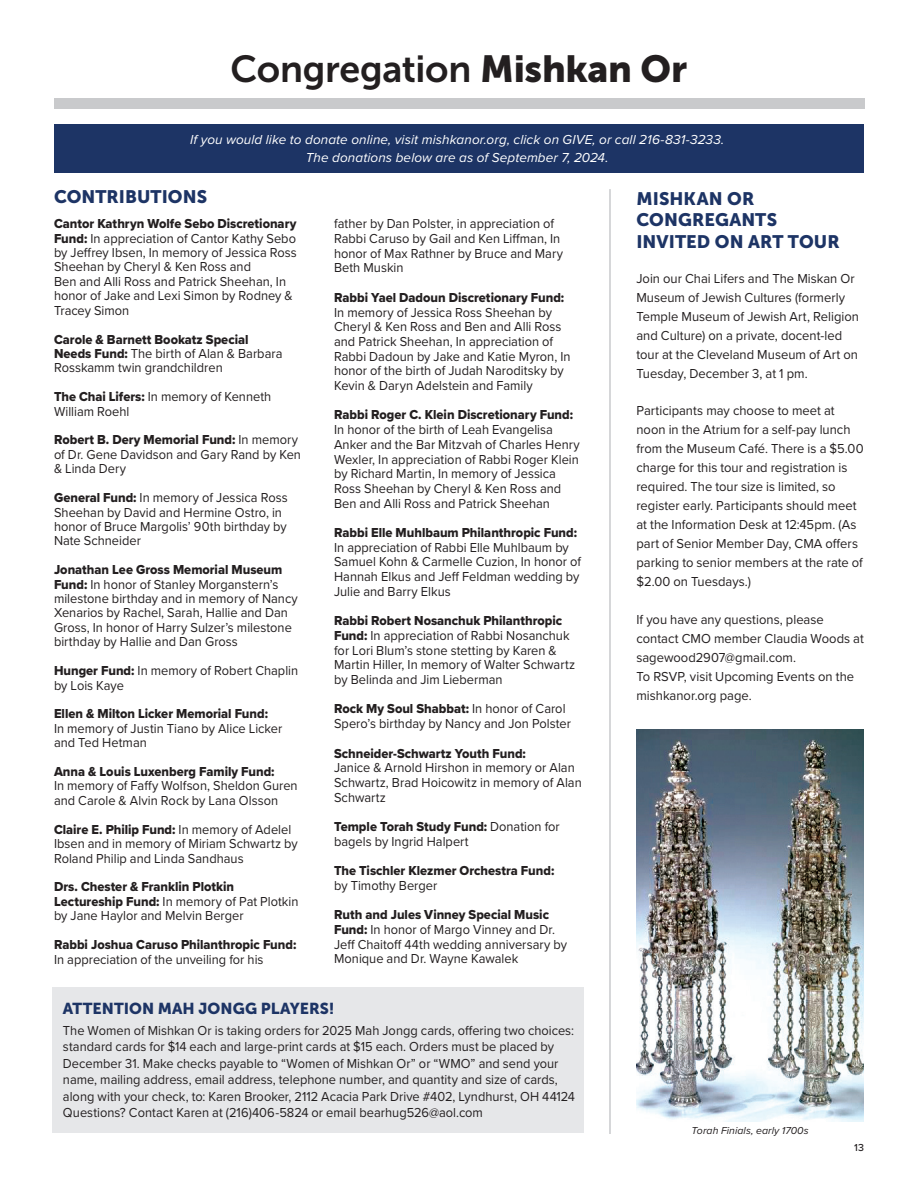
<style>
.page{position:relative;width:918px;height:1188px;background:#fff}
.page>*{position:absolute;margin:0;border:0;box-sizing:border-box;transform-origin:0 0}
.t1{font:37.5px "Museo Sans 700";letter-spacing:-.01em;color:#231f20}
.t2{font:18px/21.6px "Museo Sans 900";letter-spacing:.005em;color:#1d3465}
.t3{font:15.75px "Museo Sans 900";color:#1d3465}
.t4{font:13.5px/14.7px "Proxima Nova";color:#231f20;scale:.95 1}
.t5{font:13.5px/18.9px "Proxima Nova";color:#231f20;scale:.96 1}
.t6{font:13.5px "Proxima Nova Extrabld";color:#231f20;scale:.95 1}
.t7{font:italic 13.5px/18px "Proxima Nova";letter-spacing:.005em;color:#fff;text-align:center}
.t8{font:italic 10.5px "Proxima Nova";letter-spacing:.01em;color:#231f20}
.t9{font:500 10.5px "Proxima Nova";color:#231f20}
.s1{font-family:"Museo Sans 900"}
.s2{font-family:"Proxima Nova Extrabld"}
.s3{font-family:"Proxima Nova"}
</style>
<div class="page">
<div style="left:54px;top:98px;width:810px;height:10px;background:#c9cacc"></div>
<div style="left:52px;top:987px;width:532px;height:145px;background:#e6e7e9"></div>
<div style="left:54px;top:124px;width:810px;height:49px;background:#1d3465"></div>
<hr style="left:609px;top:189px;width:2px;height:945px;background:#c9cacc">
<img style="left:636px;top:729px;width:228px;height:392px">
<h1 class="t1" style="left:231px;top:48px;width:458px">Congregation <span class="s1">Mishkan Or</span></h1>
<p class="t7" style="left:190px;top:130px;width:536px">If you would like to donate online, visit mishkanor.org, click on GIVE, or call 216-831-3233.<br>The donations below are as of September 7, 2024.</p>
<h2 class="t2" style="left:54px;top:185px;width:155px">CONTRIBUTIONS</h2>
<p class="t6" style="left:54px;top:214px;width:257px">Cantor Kathryn Wolfe Sebo Discretionary</p>
<p class="t4" style="left:54px;top:230px;width:257px"><span class="s2">Fund:</span> In appreciation of Cantor Kathy Sebo by Jeffrey Ibsen, In memory of Jessica Ross Sheehan by Cheryl &amp; Ken Ross and<br>Ben and Alli Ross and Patrick Sheehan, In honor of Jake and Lexi Simon by Rodney &amp; Tracey Simon</p>
<p class="t6" style="left:54px;top:329px;width:206px">Carole &amp; Barnett Bookatz Special</p>
<p class="t4" style="left:54px;top:346px;width:242px"><span class="s2">Needs Fund:</span> The birth of Alan &amp; Barbara<br>Rosskamm twin grandchildren</p>
<p class="t4" style="left:54px;top:389px;width:230px"><span class="s2">The Chai Lifers:</span> In memory of Kenneth<br>William Roehl</p>
<p class="t6" style="left:54px;top:430px;width:258px">Robert B. Dery Memorial Fund: <span class="s3">In memory</span></p>
<p class="t4" style="left:54px;top:447px;width:261px">of Dr. Gene Davidson and Gary Rand by Ken &amp; Linda Dery</p>
<p class="t4" style="left:54px;top:490px;width:248px"><span class="s2">General Fund:</span> In memory of Jessica Ross Sheehan by David and Hermine Ostro, in honor of Bruce Margolis’ 90th birthday by Nate Schneider</p>
<p class="t6" style="left:54px;top:560px;width:242px">Jonathan Lee Gross Memorial Museum</p>
<p class="t4" style="left:54px;top:576px;width:258px"><span class="s2">Fund:</span> In honor of Stanley Morganstern’s milestone birthday and in memory of Nancy Xenarios by Rachel, Sarah, Hallie and Dan Gross, In honor of Harry Sulzer’s milestone birthday by Hallie and Dan Gross</p>
<p class="t4" style="left:54px;top:663px;width:259px"><span class="s2">Hunger Fund:</span> In memory of Robert Chaplin by Lois Kaye</p>
<p class="t6" style="left:54px;top:704px;width:227px">Ellen &amp; Milton Licker Memorial Fund:</p>
<p class="t4" style="left:54px;top:721px;width:242px">In memory of Justin Tiano by Alice Licker and Ted Hetman</p>
<p class="t6" style="left:54px;top:762px;width:234px">Anna &amp; Louis Luxenberg Family Fund:</p>
<p class="t4" style="left:54px;top:778px;width:258px">In memory of Faffy Wolfson, Sheldon Guren and Carole &amp; Alvin Rock by Lana Olsson</p>
<p class="t6" style="left:54px;top:819px;width:251px">Claire E. Philip Fund: <span class="s3">In memory of Adelel</span></p>
<p class="t4" style="left:54px;top:836px;width:258px">Ibsen and in memory of Miriam Schwartz by<br>Roland Philip and Linda Sandhaus</p>
<p class="t6" style="left:54px;top:877px;width:191px">Drs. Chester &amp; Franklin Plotkin</p>
<p class="t4" style="left:54px;top:894px;width:259px"><span class="s2">Lectureship Fund:</span> In memory of Pat Plotkin by Jane Haylor and Melvin Berger</p>
<p class="t6" style="left:54px;top:935px;width:257px">Rabbi Joshua Caruso Philanthropic Fund:</p>
<p class="t4" style="left:54px;top:951px;width:222px">In appreciation of the unveiling for his</p>
<h2 class="t2" style="left:636px;top:188px;width:205px">MISHKAN OR<br>CONGREGANTS<br>INVITED ON ART TOUR</h2>
<p class="t4" style="left:334px;top:216px;width:243px">father by Dan Polster, in appreciation of<br>Rabbi Caruso by Gail and Ken Liffman, In honor of Max Rathner by Bruce and Mary<br>Beth Muskin</p>
<p class="t6" style="left:334px;top:287px;width:244px">Rabbi Yael Dadoun Discretionary Fund:</p>
<p class="t4" style="left:334px;top:304px;width:250px">In memory of Jessica Ross Sheehan by Cheryl &amp; Ken Ross and Ben and Alli Ross and Patrick Sheehan, In appreciation of Rabbi Dadoun by Jake and Katie Myron, In honor of the birth of Judah Naroditsky by Kevin &amp; Daryn Adelstein and Family</p>
<p class="t6" style="left:334px;top:405px;width:253px">Rabbi Roger C. Klein Discretionary Fund:</p>
<p class="t4" style="left:334px;top:422px;width:260px">In honor of the birth of Leah Evangelisa Anker and the Bar Mitzvah of Charles Henry Wexler, In appreciation of Rabbi Roger Klein by Richard Martin, In memory of Jessica Ross Sheehan by Cheryl &amp; Ken Ross and Ben and Alli Ross and Patrick Sheehan</p>
<p class="t6" style="left:334px;top:523px;width:257px">Rabbi Elle Muhlbaum Philanthropic Fund:</p>
<p class="t4" style="left:334px;top:539px;width:262px">In appreciation of Rabbi Elle Muhlbaum by Samuel Kohn &amp; Carmelle Cuzion, In honor of Hannah Elkus and Jeff Feldman wedding by Julie and Barry Elkus</p>
<p class="t6" style="left:334px;top:611px;width:242px">Rabbi Robert Nosanchuk Philanthropic</p>
<p class="t4" style="left:334px;top:628px;width:255px"><span class="s2">Fund:</span> In appreciation of Rabbi Nosanchuk for Lori Blum’s stone stetting by Karen &amp; Martin Hiller, In memory of Walter Schwartz by Belinda and Jim Lieberman</p>
<p class="t6" style="left:334px;top:699px;width:245px">Rock My Soul Shabbat: <span class="s3">In honor of Carol</span></p>
<p class="t4" style="left:334px;top:716px;width:251px">Spero’s birthday by Nancy and Jon Polster</p>
<p class="t6" style="left:334px;top:743px;width:203px">Schneider-Schwartz Youth Fund:</p>
<p class="t4" style="left:334px;top:760px;width:262px">Janice &amp; Arnold Hirshon in memory or Alan<br>Schwartz, Brad Hoicowitz in memory of Alan<br>Schwartz</p>
<p class="t6" style="left:334px;top:817px;width:239px">Temple Torah Study Fund: <span class="s3">Donation for</span></p>
<p class="t4" style="left:334px;top:833px;width:143px">bagels by Ingrid Halpert</p>
<p class="t6" style="left:334px;top:861px;width:233px">The Tischler Klezmer Orchestra Fund:</p>
<p class="t4" style="left:334px;top:877px;width:110px">by Timothy Berger</p>
<p class="t6" style="left:334px;top:905px;width:228px">Ruth and Jules Vinney Special Music</p>
<p class="t4" style="left:334px;top:922px;width:247px"><span class="s2">Fund:</span> In honor of Margo Vinney and Dr.<br>Jeff Chaitoff 44th wedding anniversary by<br>Monique and Dr. Wayne Kawalek</p>
<p class="t5" style="left:636px;top:268px;width:233px">Join our Chai Lifers and The Miskan Or Museum of Jewish Cultures (formerly Temple Museum of Jewish Art, Religion and Culture) on a private, docent-led tour at the Cleveland Museum of Art on Tuesday, December 3, at 1 pm.</p>
<p class="t5" style="left:636px;top:401px;width:238px">Participants may choose to meet at noon in the Atrium for a self-pay lunch from the Museum Café. There is a $5.00 charge for this tour and registration is required. The tour size is limited, so register early. Participants should meet at the Information Desk at 12:45pm. (As part of Senior Member Day, CMA offers parking to senior members at the rate of $2.00 on Tuesdays.)</p>
<p class="t5" style="left:636px;top:610px;width:239px">If you have any questions, please contact CMO member Claudia Woods at sagewood2907@gmail.com.<br>To RSVP, visit Upcoming Events on the mishkanor.org page.</p>
<p class="t3" style="left:63px;top:1000px;width:273px">ATTENTION MAH JONGG PLAYERS!</p>
<p class="t4" style="left:63px;top:1022px;width:541px;line-height:16.5px">The Women of Mishkan Or is taking orders for 2025 Mah Jongg cards, offering two choices: standard cards for $14 each and large-print cards at $15 each. Orders must be placed by December 31. Make checks payable to “Women of Mishkan Or” or “WMO” and send your name, mailing address, email address, telephone number, and quantity and size of cards, along with your check, to: Karen Brooker, 2112 Acacia Park Drive #402, Lyndhurst, OH 44124<br>Questions? Contact Karen at (216)406-5824 or email bearhug526@aol.com</p>
<p class="t8" style="left:692px;top:1123px;width:119px">Torah Finials, early 1700s</p>
<p class="t9" style="left:854px;top:1140px;width:11px">13</p>
</div>
